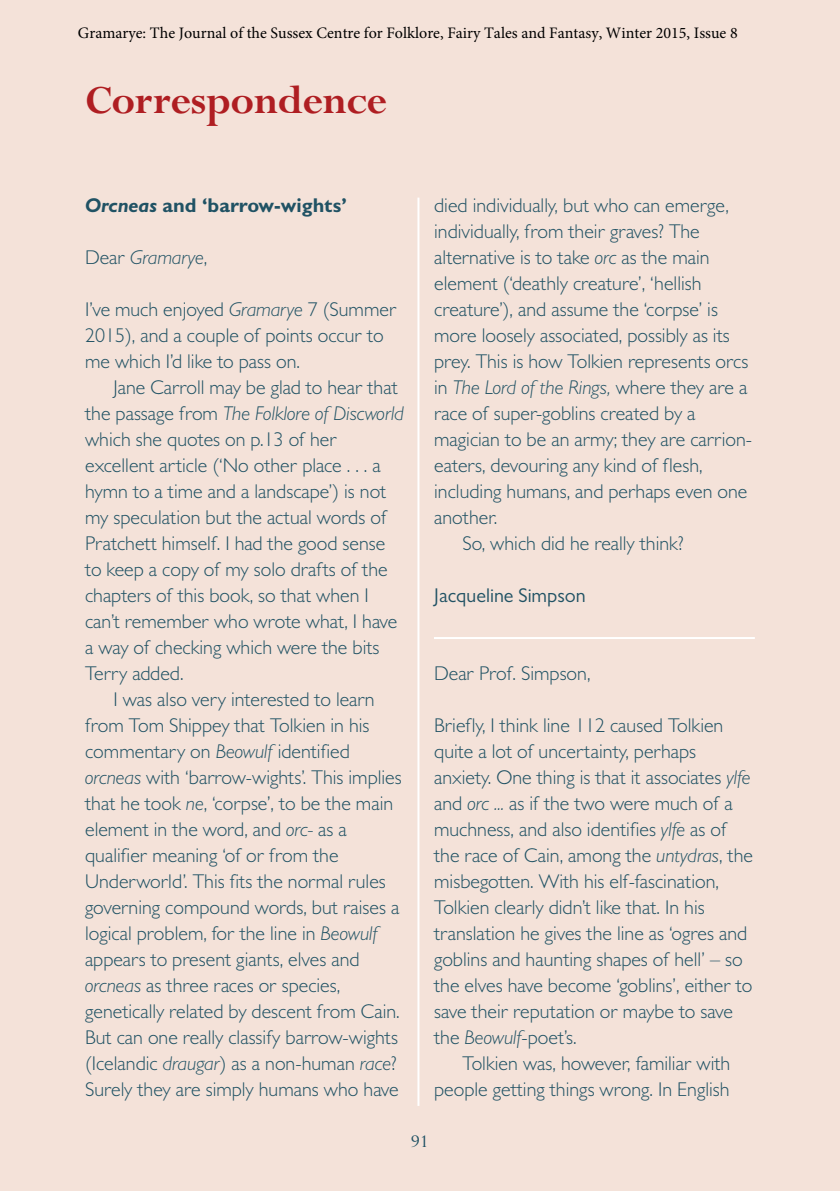
<style>
.page{position:relative;width:840px;height:1191px;background:#fff}
.page>*{position:absolute;margin:0;border:0;box-sizing:border-box;transform-origin:0 0}
.t1{font:700 44px "Perpetua";letter-spacing:-.015em;color:#af1e22}
.t2{font:300 20px/26px "Gill Sans MT Std";color:#205264}
.t3{font:italic 20px "Gill Sans MT Std";color:#205264}
.t4{font:700 20px "Gill Sans MT Std";color:#205264}
.t5{font:20px "Gill Sans MT Std";color:#205264}
.t6{font:20px "Perpetua";color:#205264}
.t7{font:16px "Minion Pro";color:#000}
.s1{font-style:italic}
.s2{font-weight:300;font-style:normal}
.s3{font-weight:400;font-style:italic}
</style>
<div class="page">
<div style="left:0;top:0;width:839px;height:1191px;background:#f4e2d9"></div>
<hr style="left:417px;top:198px;width:2px;height:908px;background:#fff">
<hr style="left:434px;top:637px;width:320px;height:2px;background:#fff">
<p class="t7" style="left:78px;top:22px;width:661px">Gramarye: The Journal of the Sussex Centre for Folklore, Fairy Tales and Fantasy, Winter 2015, Issue 8</p>
<h1 class="t1" style="left:85px;top:72px;width:303px">Correspondence</h1>
<p class="t4" style="left:85px;top:198px;width:263px"><span class="s1">Orcneas</span> and ‘barrow-wights’</p>
<p class="t3" style="left:85px;top:250px;width:124px"><span class="s2">Dear</span> Gramarye<span class="s2">,</span></p>
<p class="t2" style="left:85px;top:299px;width:313px">I’ve much enjoyed <span class="s3">Gramarye</span> 7 (Summer<br>2015), and a couple of points occur to me which I’d like to pass on.</p>
<p class="t2" style="left:85px;top:377px;width:320px;text-indent:28px">Jane Carroll may be glad to hear that the passage from <span class="s3">The Folklore of Discworld </span>which she quotes on p.13 of her excellent article (‘No other place . . . a hymn to a time and a landscape’) is not my speculation but the actual words of Pratchett himself. I had the good sense to keep a copy of my solo drafts of the chapters of this book, so that when I can’t remember who wrote what, I have a way of checking which were the bits Terry added.</p>
<p class="t2" style="left:85px;top:689px;width:318px;text-indent:28px">I was also very interested to learn from Tom Shippey that Tolkien in his commentary on <span class="s3">Beowulf</span> identified <span class="s3">orcneas</span> with ‘barrow-wights’. This implies that he took <span class="s3">ne</span>, ‘corpse’, to be the main element in the word, and <span class="s3">orc -</span> as a qualifier meaning ‘of or from the Underworld’. This fits the normal rules governing compound words, but raises a logical problem, for the line in <span class="s3">Beowulf </span>appears to present giants, elves and <span class="s3">orcneas</span> as three races or species, genetically related by descent from Cain.<br>But can one really classify barrow-wights (Icelandic <span class="s3">draugar</span>) as a non-human <span class="s3">race</span>?<br>Surely they are simply humans who have</p>
<p class="t2" style="left:434px;top:195px;width:296px">died individually, but who can emerge,</p>
<p class="t2" style="left:434px;top:221px;width:267px">individually, from their graves? The</p>
<p class="t2" style="left:434px;top:247px;width:277px">alternative is to take <span class="s3">orc</span> as the main</p>
<p class="t2" style="left:434px;top:273px;width:269px">element (‘deathly creature’, ‘hellish</p>
<p class="t2" style="left:434px;top:299px;width:285px">creature’), and assume the ‘corpse’ is</p>
<p class="t2" style="left:434px;top:325px;width:297px">more loosely associated, possibly as its</p>
<p class="t2" style="left:434px;top:351px;width:315px">prey. This is how Tolkien represents orcs</p>
<p class="t3" style="left:434px;top:380px;width:314px"><span class="s2">in</span> The Lord of the Rings, <span class="s2">where they are a</span></p>
<p class="t2" style="left:434px;top:403px;width:263px">race of super-goblins created by a</p>
<p class="t2" style="left:434px;top:429px;width:319px">magician to be an army; they are carrion-</p>
<p class="t2" style="left:434px;top:455px;width:270px">eaters, devouring any kind of flesh,</p>
<p class="t2" style="left:434px;top:481px;width:314px">including humans, and perhaps even one</p>
<p class="t2" style="left:434px;top:507px;width:65px">another.</p>
<p class="t2" style="left:462px;top:533px;width:222px">So, which did he really think?</p>
<p class="t5" style="left:434px;top:588px;width:153px">Jacqueline Simpson</p>
<p class="t2" style="left:434px;top:663px;width:158px">Dear Prof. Simpson,</p>
<p class="t2" style="left:434px;top:715px;width:320px">Briefly, I think line 112 caused Tolkien quite a lot of uncertainty, perhaps anxiety. One thing is that it associates <span class="s3">ylfe </span>and <span class="s3">orc ...</span> as if the two were much of a muchness, and also identifies <span class="s3">ylfe</span> as of the race of Cain, among the <span class="s3">untydras</span>, the misbegotten. With his elf-fascination, Tolkien clearly didn’t like that. In his translation he gives the line as ‘ogres and goblins and haunting shapes of hell’ – so the elves have become ‘goblins’, either to save their reputation or maybe to save the <span class="s3">Beowulf</span>-poet’s.</p>
<p class="t2" style="left:434px;top:1053px;width:297px;text-align:right">Tolkien was, however, familiar with people getting things wrong. In English</p>
<p class="t6" style="left:411px;top:1128px;width:20px">91</p>
</div>
